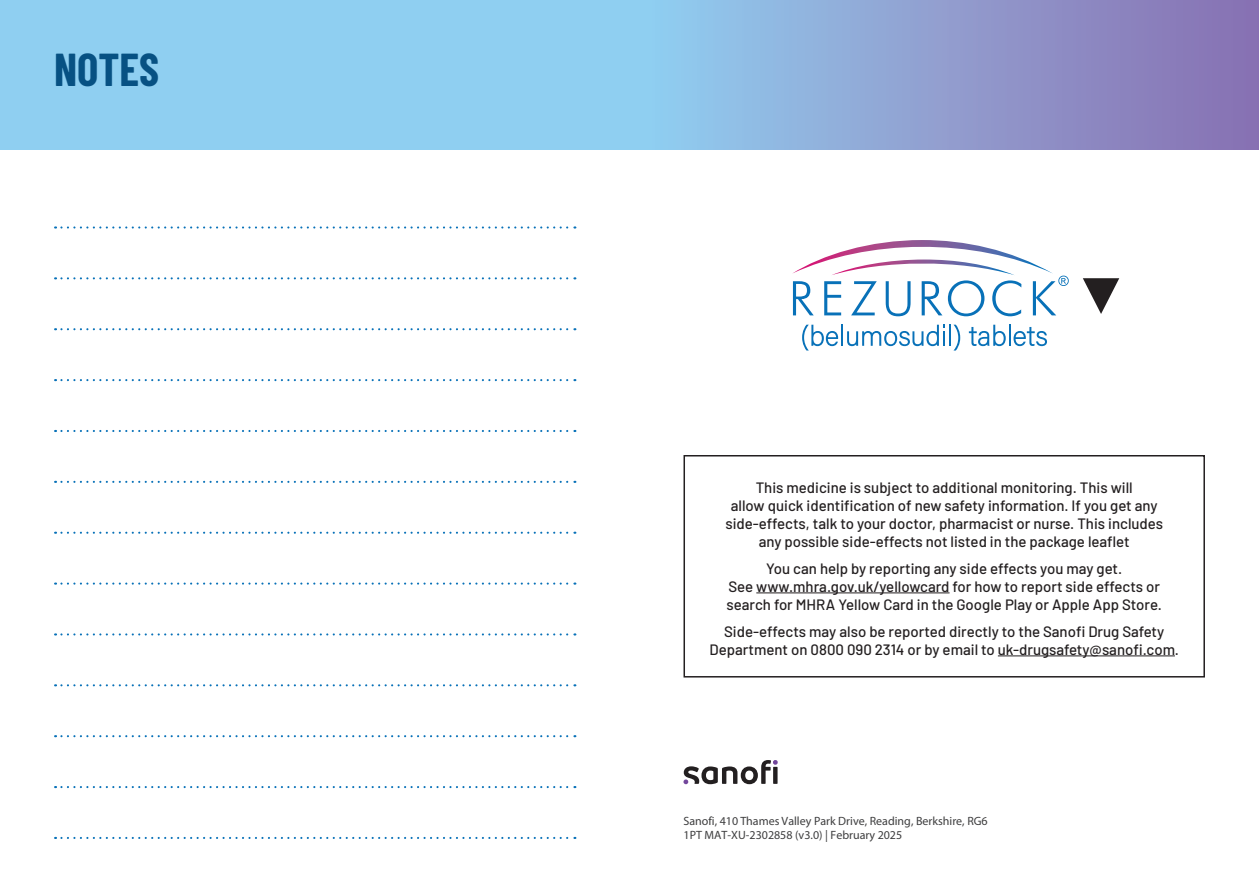
<style>
.page{position:relative;width:1259px;height:893px;background:#fff}
.page>*{position:absolute;margin:0;border:0;box-sizing:border-box;transform-origin:0 0}
.t1{font:700 45px "Barlow Condensed";color:#075183}
.t2{font:500 15px/18px "Barlow";color:#231f20;text-align:center}
.t3{font:12px/14.4px "Myriad Pro";color:#3e3e3f}
</style>
<div class="page">
<svg style="left:0;top:0;width:1259px;height:149px;background:#8eb6e0"></svg>
<svg style="left:683px;top:760px;width:94px;height:24px"></svg>
<svg style="left:802px;top:325px;width:36px;height:26px"></svg>
<hr style="left:841px;top:325px;width:2px;height:21px;background:#0871b8">
<svg style="left:847px;top:325px;width:98px;height:21px"></svg>
<hr style="left:949px;top:325px;width:2px;height:21px;background:#0871b8">
<svg style="left:953px;top:325px;width:7px;height:26px"></svg>
<svg style="left:969px;top:325px;width:36px;height:21px"></svg>
<hr style="left:1008px;top:325px;width:2px;height:21px;background:#0871b8">
<svg style="left:1013px;top:327px;width:34px;height:19px"></svg>
<svg style="left:792px;top:240px;width:276px;height:76px"></svg>
<svg style="left:1083px;top:278px;width:36px;height:36px"></svg>
<hr style="left:756px;top:592px;width:193px;height:1px;background:#231f20">
<hr style="left:998px;top:655px;width:177px;height:1px;background:#231f20">
<div style="left:683px;top:455px;width:522px;height:222px;border:2px solid #231f20"></div>
<svg style="left:55px;top:226px;width:520px;height:3px"></svg>
<svg style="left:55px;top:277px;width:520px;height:2px"></svg>
<svg style="left:55px;top:328px;width:520px;height:2px"></svg>
<svg style="left:55px;top:379px;width:520px;height:2px"></svg>
<svg style="left:55px;top:430px;width:520px;height:2px"></svg>
<svg style="left:55px;top:481px;width:520px;height:2px"></svg>
<svg style="left:55px;top:532px;width:520px;height:2px"></svg>
<svg style="left:55px;top:582px;width:520px;height:3px"></svg>
<svg style="left:55px;top:633px;width:520px;height:2px"></svg>
<svg style="left:55px;top:684px;width:520px;height:2px"></svg>
<svg style="left:55px;top:735px;width:520px;height:2px"></svg>
<svg style="left:55px;top:786px;width:520px;height:2px"></svg>
<svg style="left:55px;top:837px;width:520px;height:2px"></svg>
<p class="t1" style="left:54px;top:37px;width:107px">NOTES</p>
<p class="t2" style="left:725px;top:477px;width:439px">This medicine is subject to additional monitoring. This will<br>allow quick identification of new safety information. If you get any side-effects, talk to your doctor, pharmacist or nurse. This includes any possible side-effects not listed in the package leaflet</p>
<p class="t2" style="left:726px;top:558px;width:437px">You can help by reporting any side effects you may get.<br>See www.mhra.gov.uk/yellowcard for how to report side effects or search for MHRA Yellow Card in the Google Play or Apple App Store.</p>
<p class="t2" style="left:709px;top:621px;width:471px">Side-effects may also be reported directly to the Sanofi Drug Safety<br>Department on 0800 090 2314 or by email to uk-drugsafety@sanofi.com.</p>
<p class="t3" style="left:683px;top:814px;width:306px">Sanofi, 410 Thames Valley Park Drive, Reading, Berkshire, RG6<br>1PT MAT-XU-2302858 (v3.0) | February 2025</p>
</div>
